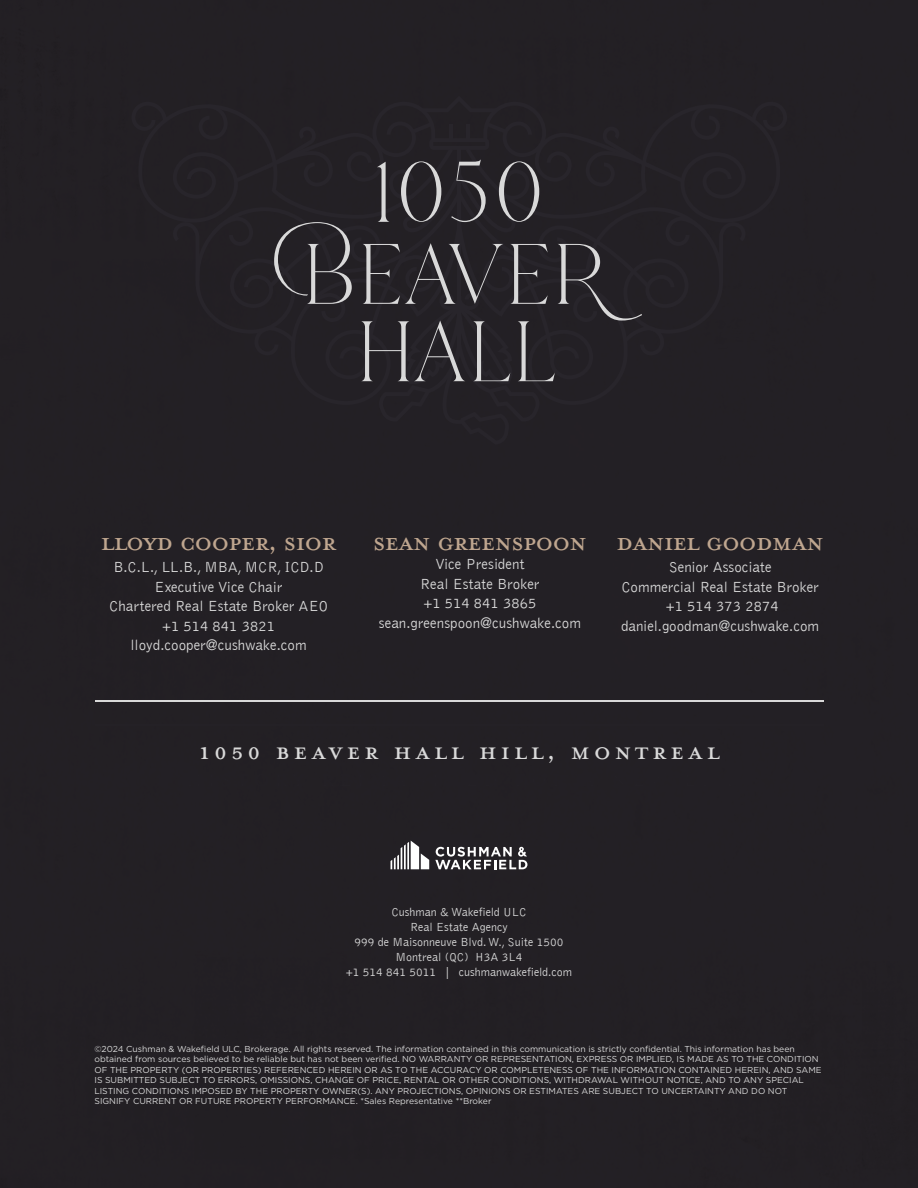
<style>
.page{position:relative;width:918px;height:1188px;background:#232024}
.page>*{position:absolute;margin:0;border:0;box-sizing:border-box;transform-origin:0 0}
.t1{font:36px "Mrs Eaves All Petite Caps OT";letter-spacing:-.03em;color:#bfa68f}
.t2{font:34.5px "Mrs Eaves All Petite Caps OT";letter-spacing:.1em;color:#d9d9d9}
.t3{font:300 15px "Bell Gothic";color:#d9d9d9}
.t4{font:300 12px "Bell Gothic";color:#d9d9d9}
.t5{font:8.7px/10.4px "Gotham";color:#d9d9d9}
</style>
<div class="page">
<svg style="left:391px;top:841px;width:38px;height:28px"></svg>
<svg style="left:435px;top:847px;width:92px;height:22px"></svg>
<hr style="left:95px;top:725px;width:729px;height:1px;background:#242126">
<hr style="left:95px;top:701px;width:729px;height:1px;background:#d9d9d9">
<div style="left:131px;top:96px;width:656px;height:349px;background:#232025"></div>
<p class="t1" style="left:101px;top:525px;width:237px">LLOYD COOPER, SIOR</p>
<p class="t3" style="left:113px;top:559px;width:212px">B.C.L., LL.B., MBA, MCR, ICD.D</p>
<p class="t3" style="left:154px;top:579px;width:130px">Executive Vice Chair</p>
<p class="t3" style="left:109px;top:598px;width:220px">Chartered Real Estate Broker AEO</p>
<p class="t3" style="left:162px;top:618px;width:115px">+1 514 841 3821</p>
<p class="t3" style="left:130px;top:637px;width:178px">lloyd.cooper@cushwake.com</p>
<p class="t1" style="left:373px;top:525px;width:216px">SEAN GREENSPOON</p>
<p class="t3" style="left:435px;top:556px;width:91px">Vice President</p>
<p class="t3" style="left:420px;top:576px;width:121px">Real Estate Broker</p>
<p class="t3" style="left:423px;top:595px;width:115px">+1 514 841 3865</p>
<p class="t3" style="left:379px;top:615px;width:204px">sean.greenspoon@cushwake.com</p>
<p class="t1" style="left:616px;top:525px;width:209px">DANIEL GOODMAN</p>
<p class="t3" style="left:669px;top:559px;width:104px">Senior Associate</p>
<p class="t3" style="left:621px;top:579px;width:199px">Commercial Real Estate Broker</p>
<p class="t3" style="left:666px;top:598px;width:115px">+1 514 373 2874</p>
<p class="t3" style="left:621px;top:618px;width:200px">daniel.goodman@cushwake.com</p>
<p class="t2" style="left:199px;top:736px;width:522px">1050 Beaver Hall Hill, Montreal</p>
<p class="t4" style="left:391px;top:905px;width:137px">Cushman &amp; Wakefield ULC</p>
<p class="t4" style="left:410px;top:920px;width:99px">Real Estate Agency</p>
<p class="t4" style="left:355px;top:935px;width:211px">999 de Maisonneuve Blvd. W., Suite 1500</p>
<p class="t4" style="left:395px;top:950px;width:129px">Montreal (QC) H3A 3L4</p>
<p class="t4" style="left:346px;top:965px;width:228px">+1 514 841 5011 | cushmanwakefield.com</p>
<p class="t5" style="left:94px;top:1044px;width:729px">©2024 Cushman &amp; Wakefield ULC, Brokerage. All rights reserved. The information contained in this communication is strictly confidential. This information has been obtained from sources believed to be reliable but has not been verified. NO WARRANTY OR REPRESENTATION, EXPRESS OR IMPLIED, IS MADE AS TO THE CONDITION OF THE PROPERTY (OR PROPERTIES) REFERENCED HEREIN OR AS TO THE ACCURACY OR COMPLETENESS OF THE INFORMATION CONTAINED HEREIN, AND SAME IS SUBMITTED SUBJECT TO ERRORS, OMISSIONS, CHANGE OF PRICE, RENTAL OR OTHER CONDITIONS, WITHDRAWAL WITHOUT NOTICE, AND TO ANY SPECIAL LISTING CONDITIONS IMPOSED BY THE PROPERTY OWNER(S). ANY PROJECTIONS, OPINIONS OR ESTIMATES ARE SUBJECT TO UNCERTAINTY AND DO NOT SIGNIFY CURRENT OR FUTURE PROPERTY PERFORMANCE. *Sales Representative **Broker</p>
</div>
